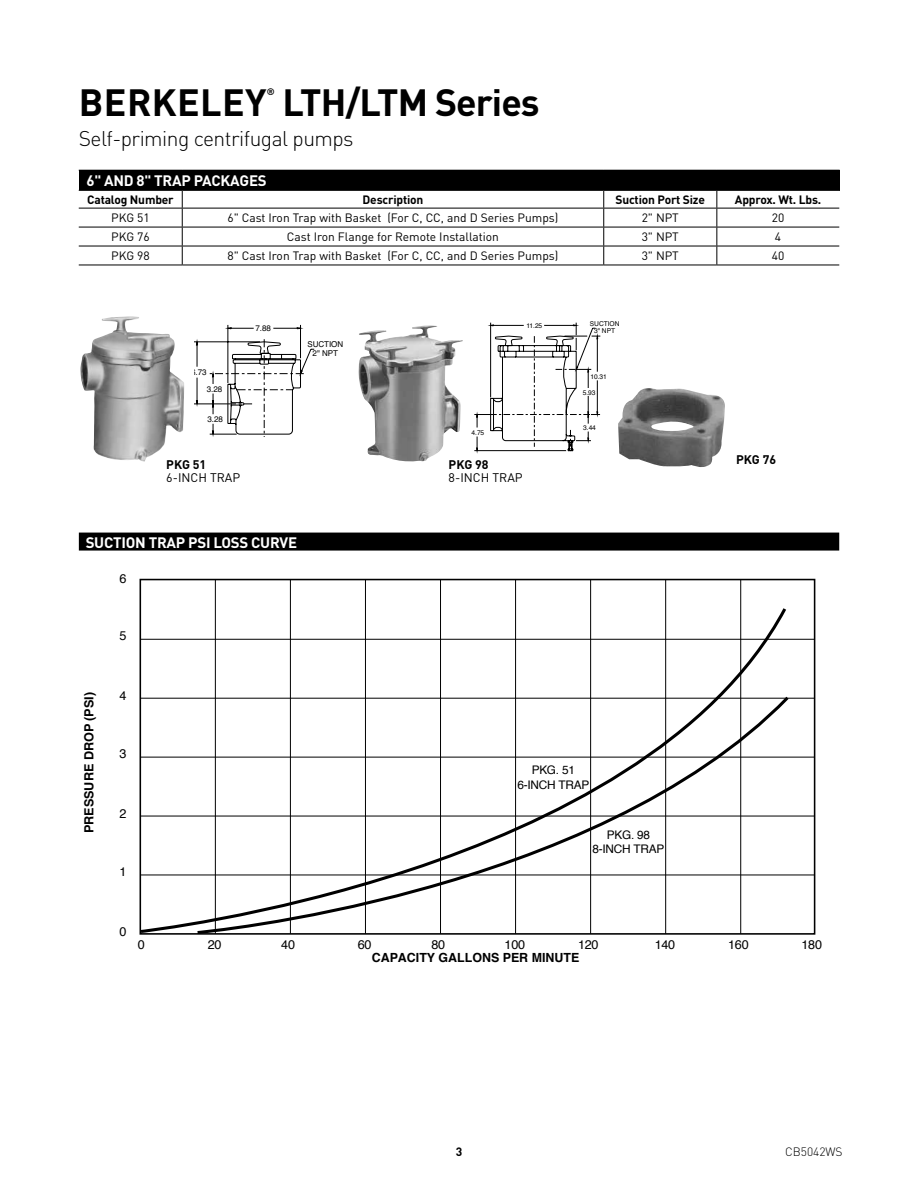
<style>
.page{position:relative;width:918px;height:1188px;background:#fff}
.page>*{position:absolute;margin:0;border:0;box-sizing:border-box;transform-origin:0 0}
.t1{font:700 37.5px "DIN Pro";letter-spacing:-.025em;color:#000}
.t2{font:300 21px "DIN Pro";letter-spacing:-.025em;color:#000}
.t3{font:700 15px "DIN Pro";letter-spacing:-.015em;color:#fff}
.t4{font:700 12.6px "Helvetica";color:#000}
.t5{font:12.6px "Helvetica";letter-spacing:-.02em;color:#000}
.t6{font:12.3px "DIN Pro";color:#000}
.t7{font:700 12.3px "DIN Pro";color:#000}
.t8{font:12px "DIN Pro";color:#000}
.t9{font:700 12px "DIN Pro";letter-spacing:-.015em;color:#000}
.t10{font:300 12px "DIN Pro";color:#000}
.t11{font:11.85px/14.4px "Helvetica";letter-spacing:-.02em;color:#000;text-align:center}
.t12{font:700 9.3px "DIN Pro";color:#000}
.t13{font:8.1px/8.7px "Helvetica";letter-spacing:-.01em;color:#000;text-align:center}
.t14{font:6.6px/7.4px "Helvetica";letter-spacing:-.01em;color:#000;text-align:center}
</style>
<div class="page">
<div style="left:79px;top:170px;width:760px;height:20px;background:#000"></div>
<svg style="left:79px;top:191px;width:760px;height:74px"></svg>
<hr style="left:79px;top:208px;width:103px;height:1px;background:#000">
<hr style="left:182px;top:208px;width:422px;height:1px;background:#000">
<hr style="left:604px;top:208px;width:113px;height:1px;background:#000">
<hr style="left:79px;top:227px;width:103px;height:1px;background:#000">
<hr style="left:182px;top:227px;width:422px;height:1px;background:#000">
<hr style="left:604px;top:227px;width:113px;height:1px;background:#000">
<hr style="left:79px;top:246px;width:103px;height:1px;background:#000">
<hr style="left:182px;top:246px;width:422px;height:1px;background:#000">
<svg style="left:182px;top:191px;width:1px;height:74px"></svg>
<hr style="left:604px;top:246px;width:113px;height:1px;background:#000">
<svg style="left:603px;top:191px;width:1px;height:74px"></svg>
<hr style="left:79px;top:265px;width:103px;height:1px;background:#000">
<hr style="left:182px;top:265px;width:422px;height:1px;background:#000">
<hr style="left:604px;top:265px;width:113px;height:1px;background:#000">
<hr style="left:717px;top:170px;width:123px;height:1px;background:#000">
<svg style="left:839px;top:171px;width:1px;height:19px"></svg>
<hr style="left:79px;top:190px;width:103px;height:1px;background:#000">
<hr style="left:182px;top:190px;width:422px;height:1px;background:#000">
<hr style="left:604px;top:190px;width:113px;height:1px;background:#000">
<hr style="left:717px;top:227px;width:122px;height:1px;background:#000">
<hr style="left:717px;top:246px;width:122px;height:1px;background:#000">
<hr style="left:717px;top:265px;width:122px;height:1px;background:#000">
<hr style="left:717px;top:190px;width:123px;height:1px;background:#000">
<svg style="left:716px;top:191px;width:1px;height:74px"></svg>
<hr style="left:717px;top:208px;width:122px;height:1px;background:#000">
<img style="left:358px;top:325px;width:105px;height:137px">
<img style="left:80px;top:317px;width:104px;height:145px">
<hr style="left:228px;top:325px;width:1px;height:58px;background:#000">
<hr style="left:300px;top:325px;width:1px;height:33px;background:#000">
<svg style="left:194px;top:327px;width:121px;height:110px"></svg>
<hr style="left:194px;top:404px;width:34px;height:1px;background:#000">
<hr style="left:194px;top:341px;width:66px;height:1px;background:#000">
<svg style="left:474px;top:322px;width:126px;height:131px"></svg>
<img style="left:618px;top:388px;width:107px;height:79px">
<div style="left:79px;top:533px;width:760px;height:18px;background:#000"></div>
<hr style="left:290px;top:580px;width:1px;height:354px;background:#000">
<hr style="left:140px;top:639px;width:675px;height:1px;background:#000">
<hr style="left:140px;top:698px;width:675px;height:1px;background:#000">
<hr style="left:140px;top:757px;width:675px;height:1px;background:#000">
<hr style="left:140px;top:816px;width:675px;height:1px;background:#000">
<hr style="left:140px;top:875px;width:675px;height:1px;background:#000">
<hr style="left:215px;top:580px;width:1px;height:354px;background:#000">
<hr style="left:365px;top:580px;width:1px;height:354px;background:#000">
<hr style="left:440px;top:580px;width:1px;height:354px;background:#000">
<hr style="left:515px;top:580px;width:1px;height:354px;background:#000">
<hr style="left:590px;top:580px;width:1px;height:354px;background:#000">
<hr style="left:665px;top:580px;width:1px;height:354px;background:#000">
<hr style="left:740px;top:580px;width:1px;height:354px;background:#000">
<svg style="left:139px;top:605px;width:650px;height:330px"></svg>
<svg style="left:195px;top:693px;width:597px;height:242px"></svg>
<h1 class="t1" style="left:79px;top:72px;width:462px">BERKELEY LTH/LTM Series</h1>
<p class="t12" style="left:267px;top:84px;width:9px">®</p>
<h2 class="t2" style="left:79px;top:122px;width:276px">Self-priming centrifugal pumps</h2>
<p class="t3" style="left:87px;top:168px;width:182px">6" AND 8" TRAP PACKAGES</p>
<p class="t9" style="left:87px;top:189px;width:88px">Catalog Number</p>
<p class="t9" style="left:363px;top:189px;width:62px">Description</p>
<p class="t9" style="left:615px;top:189px;width:91px">Suction Port Size</p>
<p class="t9" style="left:735px;top:189px;width:88px">Approx. Wt. Lbs.</p>
<p class="t8" style="left:111px;top:208px;width:40px">PKG 51</p>
<p class="t8" style="left:227px;top:208px;width:332px">6" Cast Iron Trap with Basket (For C, CC, and D Series Pumps)</p>
<p class="t8" style="left:642px;top:208px;width:39px">2" NPT</p>
<p class="t8" style="left:772px;top:208px;width:14px">20</p>
<p class="t8" style="left:111px;top:227px;width:40px">PKG 76</p>
<p class="t8" style="left:287px;top:227px;width:214px">Cast Iron Flange for Remote Installation</p>
<p class="t8" style="left:642px;top:227px;width:39px">3" NPT</p>
<p class="t8" style="left:775px;top:227px;width:8px">4</p>
<p class="t8" style="left:111px;top:246px;width:40px">PKG 98</p>
<p class="t8" style="left:227px;top:246px;width:332px">8" Cast Iron Trap with Basket (For C, CC, and D Series Pumps)</p>
<p class="t8" style="left:642px;top:246px;width:39px">3" NPT</p>
<p class="t8" style="left:772px;top:246px;width:14px">40</p>
<p class="t14" style="left:487px;top:217px;width:14px">3.28</p>
<p class="t13" style="left:191px;top:368px;width:17px">6.73</p>
<p class="t13" style="left:207px;top:384px;width:17px">3.28</p>
<p class="t13" style="left:207px;top:414px;width:17px">3.28</p>
<p class="t7" style="left:166px;top:454px;width:42px">PKG 51</p>
<p class="t6" style="left:166px;top:468px;width:76px">6-INCH TRAP</p>
<p class="t13" style="left:255px;top:324px;width:17px">7.88</p>
<p class="t13" style="left:307px;top:340px;width:37px">SUCTION<br>2" NPT</p>
<p class="t3" style="left:86px;top:530px;width:213px">SUCTION TRAP PSI LOSS CURVE</p>
<p class="t5" style="left:119px;top:569px;width:9px">6</p>
<p class="t4" style="left:79px;top:833px;width:143px;rotate:-90deg">PRESSURE DROP (PSI)</p>
<p class="t5" style="left:119px;top:626px;width:9px">5</p>
<p class="t5" style="left:119px;top:686px;width:9px">4</p>
<p class="t5" style="left:119px;top:744px;width:9px">3</p>
<p class="t5" style="left:119px;top:804px;width:9px">2</p>
<p class="t5" style="left:119px;top:862px;width:9px">1</p>
<p class="t5" style="left:119px;top:922px;width:9px">0</p>
<p class="t14" style="left:526px;top:322px;width:17px">11.25</p>
<p class="t14" style="left:590px;top:320px;width:31px">SUCTION<br>3" NPT</p>
<p class="t14" style="left:590px;top:372px;width:18px">10.31</p>
<p class="t14" style="left:583px;top:388px;width:14px">5.93</p>
<p class="t14" style="left:472px;top:428px;width:14px">4.75</p>
<p class="t14" style="left:583px;top:424px;width:14px">3.44</p>
<p class="t7" style="left:449px;top:454px;width:42px">PKG 98</p>
<p class="t6" style="left:449px;top:468px;width:76px">8-INCH TRAP</p>
<p class="t7" style="left:736px;top:449px;width:42px">PKG 76</p>
<p class="t11" style="left:517px;top:763px;width:73px">PKG. 51<br>6-INCH TRAP</p>
<p class="t11" style="left:593px;top:828px;width:73px">PKG. 98<br>8-INCH TRAP</p>
<p class="t5" style="left:138px;top:934px;width:9px">0</p>
<p class="t5" style="left:208px;top:934px;width:15px">20</p>
<p class="t5" style="left:281px;top:934px;width:15px">40</p>
<p class="t5" style="left:358px;top:934px;width:15px">60</p>
<p class="t5" style="left:431px;top:934px;width:15px">80</p>
<p class="t5" style="left:505px;top:934px;width:22px">100</p>
<p class="t5" style="left:578px;top:934px;width:22px">120</p>
<p class="t5" style="left:655px;top:934px;width:22px">140</p>
<p class="t5" style="left:728px;top:934px;width:22px">160</p>
<p class="t5" style="left:801px;top:934px;width:22px">180</p>
<p class="t4" style="left:372px;top:947px;width:209px">CAPACITY GALLONS PER MINUTE</p>
<p class="t9" style="left:456px;top:1142px;width:8px">3</p>
<p class="t10" style="left:785px;top:1142px;width:59px">CB5042WS</p>
</div>
